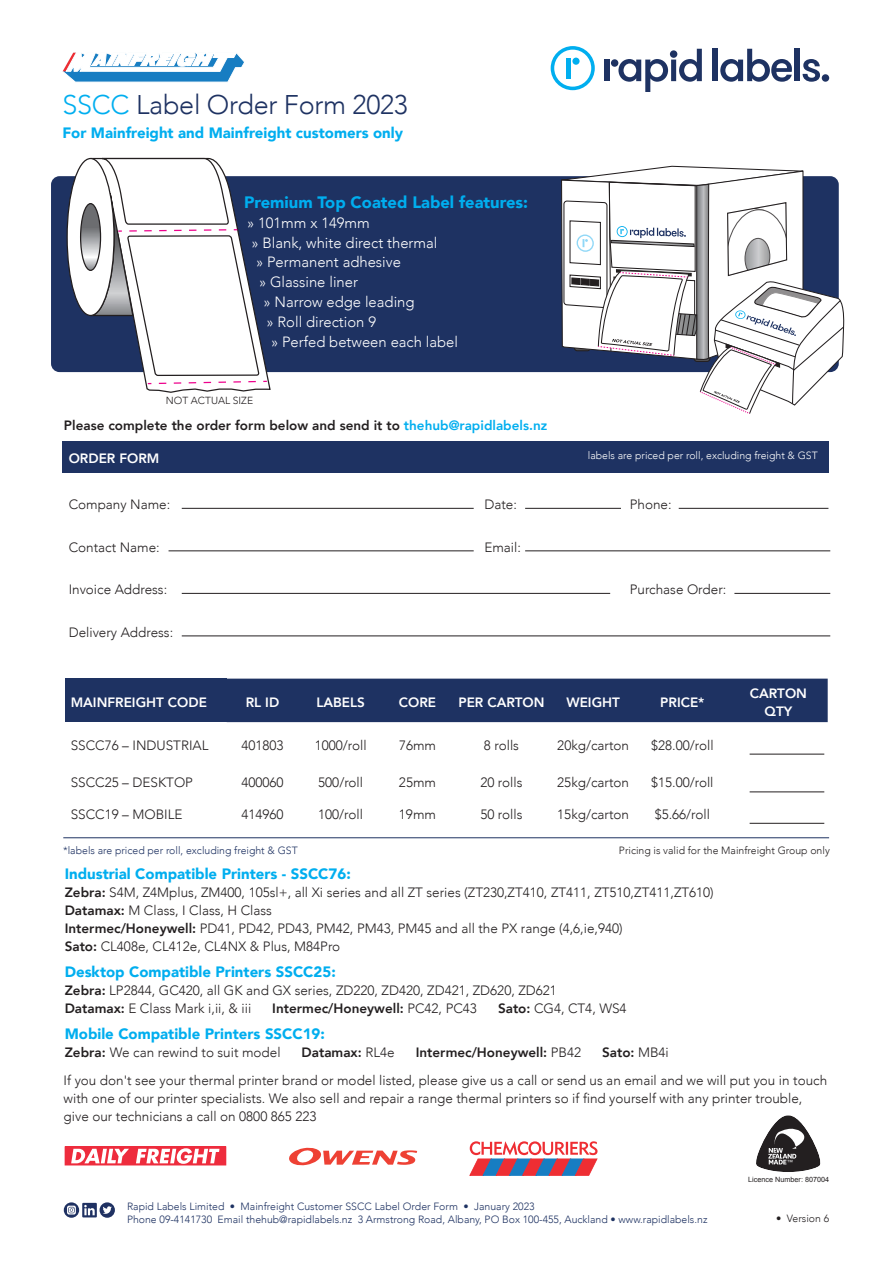
<style>
.page{position:relative;width:893px;height:1263px;background:#fff}
.page>*{position:absolute;margin:0;border:0;box-sizing:border-box;transform-origin:0 0}
.t1{font:300 27px "Avenir";letter-spacing:-.01em;color:#1e3262}
.t2{font:900 16.5px "Avenir";color:#00aeef}
.t3{font:900 15px "Avenir";color:#00aeef}
.t4{font:300 14.85px "Avenir";color:#fff}
.t5{font:300 13.5px/18px "Avenir";color:#231f20}
.t6{font:800 13.5px "Avenir";color:#231f20}
.t7{font:800 13.5px/18px "Avenir";color:#fff;text-align:center}
.t8{font:300 10.5px/13.5px "Avenir";color:#1e3262}
.t9{font:300 10.5px "Avenir";color:#231f20}
.t10{font:300 10.5px "Avenir";color:#fff}
.t11{font:300 10.2px "Avenir";color:#231f20}
.t12{font:7.2px "Arial";color:#231f20}
.t13{font:5.85px "Avenir";color:#fff}
.s1{color:#00aeef}
.s2{font-weight:800}
.s3{font-weight:300}
</style>
<div class="page">
<svg style="left:551px;top:46px;width:44px;height:44px"></svg>
<svg style="left:618px;top:49px;width:84px;height:43px"></svg>
<div style="left:604px;top:60px;width:5px;height:21px;background:#1e3262"></div>
<div style="left:611px;top:59px;width:7px;height:8px;background:#1e3262;border-radius:50%"></div>
<div style="left:713px;top:49px;width:5px;height:32px;background:#1e3262"></div>
<svg style="left:720px;top:49px;width:72px;height:33px"></svg>
<div style="left:795px;top:49px;width:5px;height:32px;background:#1e3262"></div>
<svg style="left:803px;top:59px;width:17px;height:23px"></svg>
<div style="left:822px;top:74px;width:7px;height:8px;background:#1e3262;border-radius:50%"></div>
<svg style="left:64px;top:1202px;width:51px;height:16px"></svg>
<div style="left:51px;top:176px;width:788px;height:196px;background:#1e3262;border-radius:9px"></div>
<svg style="left:62px;top:52px;width:182px;height:30px"></svg>
<div style="left:65px;top:679px;width:162px;height:43px;background:#1e3262"></div>
<div style="left:227px;top:679px;width:601px;height:43px;background:#1e3262"></div>
<hr style="left:750px;top:791px;width:74px;height:1px;background:#231f20">
<hr style="left:750px;top:754px;width:74px;height:1px;background:#231f20">
<hr style="left:750px;top:823px;width:74px;height:1px;background:#231f20">
<hr style="left:63px;top:837px;width:766px;height:1px;background:#1e3262">
<div style="left:63px;top:441px;width:766px;height:32px;background:#1e3262"></div>
<hr style="left:182px;top:508px;width:292px;height:1px;background:#231f20">
<hr style="left:169px;top:550px;width:305px;height:1px;background:#231f20">
<hr style="left:182px;top:593px;width:428px;height:1px;background:#231f20">
<hr style="left:182px;top:635px;width:648px;height:1px;background:#231f20">
<hr style="left:525px;top:508px;width:96px;height:1px;background:#231f20">
<hr style="left:525px;top:550px;width:305px;height:1px;background:#231f20">
<hr style="left:734px;top:593px;width:96px;height:1px;background:#231f20">
<hr style="left:679px;top:508px;width:149px;height:1px;background:#231f20">
<svg style="left:63px;top:157px;width:208px;height:236px"></svg>
<div style="left:80px;top:203px;width:21px;height:68px;border:1px solid #231f20;border-radius:50%"></div>
<svg style="left:560px;top:165px;width:285px;height:249px"></svg>
<svg style="left:469px;top:1141px;width:128px;height:35px"></svg>
<div style="left:65px;top:1147px;width:161px;height:18px;background:#ee2c3d"></div>
<div style="left:65px;top:1147px;width:161px;height:18px;border:1px solid #ee2c3d"></div>
<svg style="left:71px;top:1149px;width:58px;height:14px"></svg>
<svg style="left:136px;top:1148px;width:84px;height:16px"></svg>
<svg style="left:289px;top:1147px;width:128px;height:19px"></svg>
<svg style="left:756px;top:1115px;width:65px;height:57px"></svg>
<h1 class="t1" style="left:62px;top:88px;width:347px"><span class="s1">SSCC</span> Label Order Form 2023</h1>
<p class="t3" style="left:62px;top:120px;width:342px">For Mainfreight and Mainfreight customers only</p>
<p class="t2" style="left:244px;top:188px;width:286px">Premium Top Coated Label features:</p>
<p class="t4" style="left:247px;top:214px;width:124px">» 101mm x 149mm</p>
<p class="t4" style="left:251px;top:234px;width:187px">» Blank, white direct thermal</p>
<p class="t4" style="left:256px;top:253px;width:146px">» Permanent adhesive</p>
<p class="t4" style="left:259px;top:273px;width:101px">» Glassine liner</p>
<p class="t4" style="left:263px;top:293px;width:153px">» Narrow edge leading</p>
<p class="t4" style="left:266px;top:313px;width:111px">» Roll direction 9</p>
<p class="t4" style="left:271px;top:333px;width:189px">» Perfed between each label</p>
<p class="t11" style="left:166px;top:395px;width:89px">NOT ACTUAL SIZE</p>
<p class="t6" style="left:64px;top:415px;width:485px">Please complete the order form below and send it to <span class="s1">thehub@rapidlabels.nz</span></p>
<p class="t7" style="left:69px;top:450px;width:92px">ORDER FORM</p>
<p class="t5" style="left:69px;top:495px;width:103px">Company Name:</p>
<p class="t5" style="left:484px;top:495px;width:34px">Date:</p>
<p class="t5" style="left:630px;top:495px;width:43px">Phone:</p>
<p class="t5" style="left:69px;top:538px;width:93px">Contact Name:</p>
<p class="t5" style="left:484px;top:538px;width:38px">Email:</p>
<p class="t5" style="left:69px;top:580px;width:100px">Invoice Address:</p>
<p class="t5" style="left:630px;top:580px;width:98px">Purchase Order:</p>
<p class="t5" style="left:69px;top:623px;width:106px">Delivery Address:</p>
<p class="t10" style="left:588px;top:450px;width:231px">labels are priced per roll, excluding freight &amp; GST</p>
<p class="t7" style="left:71px;top:693px;width:138px">MAINFREIGHT CODE</p>
<p class="t7" style="left:246px;top:693px;width:35px">RL ID</p>
<p class="t7" style="left:316px;top:693px;width:50px">LABELS</p>
<p class="t7" style="left:399px;top:693px;width:39px">CORE</p>
<p class="t7" style="left:458px;top:693px;width:87px">PER CARTON</p>
<p class="t7" style="left:566px;top:693px;width:55px">WEIGHT</p>
<p class="t7" style="left:660px;top:693px;width:46px">PRICE*</p>
<p class="t7" style="left:750px;top:684px;width:58px">CARTON<br>QTY</p>
<p class="t5" style="left:71px;top:736px;width:139px">SSCC76 – INDUSTRIAL</p>
<p class="t5" style="left:241px;top:736px;width:44px">401803</p>
<p class="t5" style="left:315px;top:736px;width:53px">1000/roll</p>
<p class="t5" style="left:399px;top:736px;width:39px">76mm</p>
<p class="t5" style="left:484px;top:736px;width:37px">8 rolls</p>
<p class="t5" style="left:557px;top:736px;width:73px">20kg/carton</p>
<p class="t5" style="left:651px;top:736px;width:64px">$28.00/roll</p>
<p class="t5" style="left:71px;top:773px;width:124px">SSCC25 – DESKTOP</p>
<p class="t5" style="left:241px;top:773px;width:44px">400060</p>
<p class="t5" style="left:318px;top:773px;width:46px">500/roll</p>
<p class="t5" style="left:399px;top:773px;width:39px">25mm</p>
<p class="t5" style="left:480px;top:773px;width:44px">20 rolls</p>
<p class="t5" style="left:557px;top:773px;width:73px">25kg/carton</p>
<p class="t5" style="left:651px;top:773px;width:64px">$15.00/roll</p>
<p class="t5" style="left:71px;top:806px;width:113px">SSCC19 – MOBILE</p>
<p class="t5" style="left:241px;top:806px;width:44px">414960</p>
<p class="t5" style="left:318px;top:806px;width:46px">100/roll</p>
<p class="t5" style="left:399px;top:806px;width:39px">19mm</p>
<p class="t5" style="left:480px;top:806px;width:44px">50 rolls</p>
<p class="t5" style="left:557px;top:806px;width:73px">15kg/carton</p>
<p class="t5" style="left:655px;top:806px;width:57px">$5.66/roll</p>
<p class="t8" style="left:63px;top:844px;width:236px">*labels are priced per roll, excluding freight &amp; GST</p>
<p class="t9" style="left:619px;top:844px;width:212px">Pricing is valid for the Mainfreight Group only</p>
<p class="t3" style="left:65px;top:861px;width:288px">Industrial Compatible Printers - SSCC76:</p>
<p class="t5" style="left:65px;top:883px;width:651px"><span class="s2">Zebra:</span> S4M, Z4Mplus, ZM400, 105sl+, all Xi series and all ZT series (ZT230,ZT410, ZT411, ZT510,ZT411,ZT610)<br><span class="s2">Datamax:</span> M Class, I Class, H Class<br><span class="s2">Intermec/Honeywell:</span> PD41, PD42, PD43, PM42, PM43, PM45 and all the PX range (4,6,ie,940)<br><span class="s2">Sato:</span> CL408e, CL412e, CL4NX &amp; Plus, M84Pro</p>
<p class="t3" style="left:65px;top:959px;width:273px">Desktop Compatible Printers SSCC25:</p>
<p class="t5" style="left:65px;top:982px;width:494px"><span class="s2">Zebra:</span> LP2844, GC420, all GK and GX series, ZD220, ZD420, ZD421, ZD620, ZD621<br><span class="s2">Datamax:</span> E Class Mark i,ii, &amp; iii</p>
<p class="t6" style="left:272px;top:998px;width:206px">Intermec/Honeywell: <span class="s3">PC42, PC43</span></p>
<p class="t5" style="left:498px;top:1000px;width:130px"><span class="s2">Sato:</span> CG4, CT4, WS4</p>
<p class="t3" style="left:65px;top:1021px;width:262px">Mobile Compatible Printers SSCC19:</p>
<p class="t5" style="left:65px;top:1043px;width:217px"><span class="s2">Zebra:</span> We can rewind to suit model</p>
<p class="t6" style="left:302px;top:1041px;width:95px">Datamax: <span class="s3">RL4e</span></p>
<p class="t6" style="left:416px;top:1041px;width:167px">Intermec/Honeywell: <span class="s3">PB42</span></p>
<p class="t5" style="left:64px;top:1038px;width:765px;line-height:28.5px;text-indent:538px"><span class="s2">Sato:</span> MB4i<br>If you don't see your thermal printer brand or model listed, please give us a call or send us an email and we will put you in touch</p>
<p class="t5" style="left:64px;top:1089px;width:740px">with one of our printer specialists. We also sell and repair a range thermal printers so if find yourself with any printer trouble, give our technicians a call on 0800 865 223</p>
<p class="t8" style="left:127px;top:1199px;width:582px">Rapid Labels Limited • Mainfreight Customer SSCC Label Order Form • January 2023<br>Phone 09-4141730 Email thehub@rapidlabels.nz 3 Armstrong Road, Albany, PO Box 100-455, Auckland • www.rapidlabels.nz</p>
<p class="t13" style="left:787px;top:1157px;width:7px">™</p>
<p class="t12" style="left:748px;top:1175px;width:82px">Licence Number: 807004</p>
<p class="t9" style="left:776px;top:1212px;width:54px">• Version 6</p>
</div>
